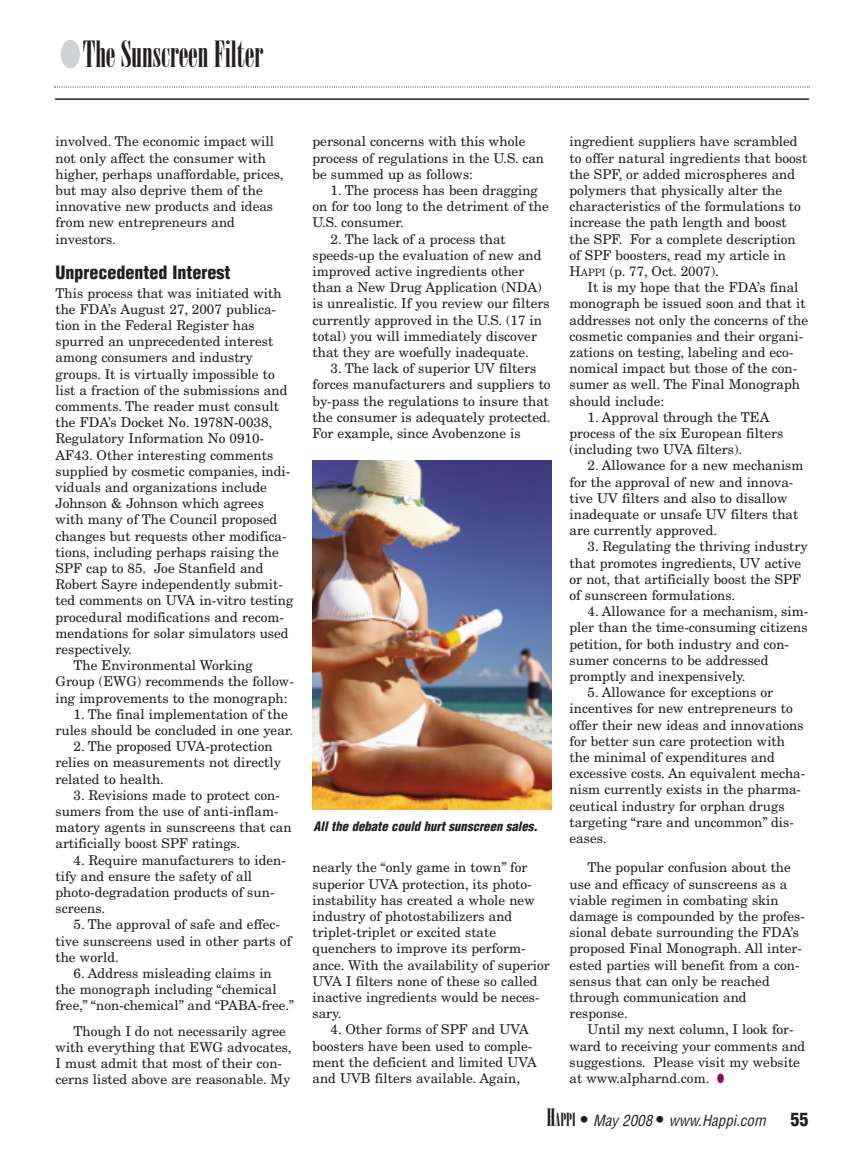
<style>
.page{position:relative;width:864px;height:1161px;background:#fff}
.page>*{position:absolute;margin:0;border:0;box-sizing:border-box;transform-origin:0 0}
.t1{font:36px "Onyx MT Std";color:#231f20}
.t2{font:900 condensed 18px "Helvetica LT Std";color:#231f20}
.t3{font:italic condensed 15px "Helvetica LT Std";color:#231f20}
.t4{font:13.5px/16.2px "New Century Schlbk LT Std";color:#231f20}
.t5{font:italic 900 condensed 12.75px "Helvetica LT Std";color:#231f20}
.s1{font-size:117px;color:#d1d2d4}
.s2{font-size:10.2px}
.s3{color:#950058}
.s4{font-family:"Onyx MT Std";font-style:normal;font-stretch:normal;font-size:24px}
.s5{font-family:"Onyx MT Std";font-style:normal;font-stretch:normal;font-size:18px}
.s6{font-weight:900;font-style:normal;font-size:18px}
</style>
<div class="page">
<hr style="left:55px;top:98px;width:754px;height:2px;background:#231f20">
<svg style="left:54px;top:86px;width:756px;height:2px"></svg>
<img style="left:312px;top:460px;width:240px;height:350px">
<h1 class="t1" style="left:56px;top:41px;width:209px"><span class="s1">•</span>The Sunscreen Filter</h1>
<p class="t4" style="left:55px;top:135px;width:230px">involved. The economic impact will not only affect the consumer with higher, perhaps unaffordable, prices, but may also deprive them of the innovative new products and ideas from new entrepreneurs and investors.</p>
<h2 class="t2" style="left:56px;top:266px;width:176px">Unprecedented Interest</h2>
<p class="t4" style="left:56px;top:286px;width:228px">This process that was initiated with</p>
<p class="t4" style="left:56px;top:302px;width:222px">the FDA’s August 27, 2007 publica-</p>
<p class="t4" style="left:56px;top:318px;width:201px">tion in the Federal Register has</p>
<p class="t4" style="left:56px;top:335px;width:219px">spurred an unprecedented interest</p>
<p class="t4" style="left:56px;top:351px;width:199px">among consumers and industry</p>
<p class="t4" style="left:55px;top:367px;width:221px">groups. It is virtually impossible to</p>
<p class="t4" style="left:56px;top:383px;width:233px">list a fraction of the submissions and</p>
<p class="t4" style="left:56px;top:399px;width:225px">comments. The reader must consult</p>
<p class="t4" style="left:56px;top:416px;width:218px">the FDA’s Docket No. 1978N-0038,</p>
<p class="t4" style="left:55px;top:432px;width:210px">Regulatory Information No 0910-</p>
<p class="t4" style="left:55px;top:448px;width:219px">AF43. Other interesting comments</p>
<p class="t4" style="left:55px;top:464px;width:236px">supplied by cosmetic companies, indi-</p>
<p class="t4" style="left:56px;top:480px;width:213px">viduals and organizations include</p>
<p class="t4" style="left:56px;top:497px;width:210px">Johnson &amp; Johnson which agrees</p>
<p class="t4" style="left:56px;top:513px;width:223px">with many of The Council proposed</p>
<p class="t4" style="left:56px;top:529px;width:233px">changes but requests other modifica-</p>
<p class="t4" style="left:55px;top:545px;width:225px">tions, including perhaps raising the</p>
<p class="t4" style="left:55px;top:561px;width:210px">SPF cap to 85. Joe Stanfield and</p>
<p class="t4" style="left:55px;top:578px;width:229px">Robert Sayre independently submit-</p>
<p class="t4" style="left:55px;top:594px;width:239px">ted comments on UVA in-vitro testing</p>
<p class="t4" style="left:55px;top:610px;width:230px">procedural modifications and recom-</p>
<p class="t4" style="left:55px;top:626px;width:235px">mendations for solar simulators used</p>
<p class="t4" style="left:55px;top:642px;width:78px">respectively.</p>
<p class="t4" style="left:73px;top:659px;width:181px">The Environmental Working</p>
<p class="t4" style="left:55px;top:675px;width:240px">Group (EWG) recommends the follow-</p>
<p class="t4" style="left:55px;top:691px;width:233px">ing improvements to the monograph:</p>
<p class="t4" style="left:55px;top:707px;width:239px;text-indent:18px">1. The final implementation of the rules should be concluded in one year.</p>
<p class="t4" style="left:55px;top:740px;width:227px;text-indent:18px">2. The proposed UVA-protection relies on measurements not directly related to health.</p>
<p class="t4" style="left:55px;top:788px;width:238px;text-indent:18px">3. Revisions made to protect con&shy;sumers from the use of anti-inflam&shy;matory agents in sunscreens that can artificially boost SPF ratings.</p>
<p class="t4" style="left:55px;top:853px;width:232px;text-indent:18px">4. Require manufacturers to iden&shy;tify and ensure the safety of all photo-degradation products of sun&shy;screens.</p>
<p class="t4" style="left:55px;top:918px;width:237px;text-indent:18px">5. The approval of safe and effec&shy;tive sunscreens used in other parts of the world.</p>
<p class="t4" style="left:56px;top:966px;width:240px;text-indent:18px">6. Address misleading claims in the monograph including “chemical free,” “non-chemical” and “PABA-free.”</p>
<p class="t4" style="left:56px;top:1024px;width:238px;text-indent:18px">Though I do not necessarily agree with everything that EWG advocates, I must admit that most of their con&shy;cerns listed above are reasonable. My</p>
<p class="t4" style="left:313px;top:135px;width:233px">personal concerns with this whole process of regulations in the U.S. can be summed up as follows:</p>
<p class="t4" style="left:313px;top:183px;width:238px;text-indent:18px">1. The process has been dragging on for too long to the detriment of the<br>U.S. consumer.</p>
<p class="t4" style="left:313px;top:232px;width:239px;text-indent:18px">2. The lack of a process that speeds-up the evaluation of new and improved active ingredients other than a New Drug Application (NDA) is unrealistic. If you review our filters currently approved in the U.S. (17 in total) you will immediately discover that they are woefully inadequate.</p>
<p class="t4" style="left:313px;top:362px;width:240px;text-indent:18px">3. The lack of superior UV filters forces manufacturers and suppliers to by-pass the regulations to insure that the consumer is adequately protected.<br>For example, since Avobenzone is</p>
<p class="t5" style="left:314px;top:822px;width:226px">All the debate could hurt sunscreen sales.</p>
<p class="t4" style="left:313px;top:861px;width:239px">nearly the “only game in town” for superior UVA protection, its photo&shy;instability has created a whole new industry of photostabilizers and triplet-triplet or excited state quenchers to improve its perform&shy;ance. With the availability of superior<br>UVA I filters none of these so called inactive ingredients would be neces&shy;sary.</p>
<p class="t4" style="left:313px;top:1023px;width:226px;text-indent:18px">4. Other forms of SPF and UVA boosters have been used to comple&shy;ment the deficient and limited UVA and UVB filters available. Again,</p>
<p class="t4" style="left:570px;top:135px;width:239px">ingredient suppliers have scrambled to offer natural ingredients that boost the SPF, or added microspheres and polymers that physically alter the characteristics of the formulations to increase the path length and boost the SPF. For a complete description of SPF boosters, read my article in H<span class="s2">APPI</span> (p. 77, Oct. 2007).</p>
<p class="t4" style="left:570px;top:281px;width:240px;text-indent:18px">It is my hope that the FDA’s final monograph be issued soon and that it addresses not only the concerns of the cosmetic companies and their organi&shy;zations on testing, labeling and eco&shy;nomical impact but those of the con&shy;sumer as well. The Final Monograph should include:</p>
<p class="t4" style="left:570px;top:410px;width:215px;text-indent:18px">1. Approval through the TEA process of the six European filters (including two UVA filters).</p>
<p class="t4" style="left:570px;top:459px;width:236px;text-indent:18px">2. Allowance for a new mechanism for the approval of new and innova&shy;tive UV filters and also to disallow inadequate or unsafe UV filters that are currently approved.</p>
<p class="t4" style="left:570px;top:540px;width:240px;text-indent:18px">3. Regulating the thriving industry that promotes ingredients, UV active or not, that artificially boost the SPF of sunscreen formulations.</p>
<p class="t4" style="left:570px;top:605px;width:240px;text-indent:18px">4. Allowance for a mechanism, sim&shy;pler than the time-consuming citizens petition, for both industry and con&shy;sumer concerns to be addressed promptly and inexpensively.</p>
<p class="t4" style="left:570px;top:686px;width:237px;text-indent:18px">5. Allowance for exceptions or incentives for new entrepreneurs to offer their new ideas and innovations for better sun care protection with the minimal of expenditures and excessive costs. An equivalent mecha&shy;nism currently exists in the pharma&shy;ceutical industry for orphan drugs targeting “rare and uncommon” dis&shy;eases.</p>
<p class="t4" style="left:570px;top:861px;width:237px;text-indent:18px">The popular confusion about the use and efficacy of sunscreens as a viable regimen in combating skin damage is compounded by the profes&shy;sional debate surrounding the FDA’s proposed Final Monograph. All inter&shy;ested parties will benefit from a con&shy;sensus that can only be reached through communication and response.</p>
<p class="t4" style="left:570px;top:1023px;width:237px;text-indent:18px">Until my next column, I look for&shy;ward to receiving your comments and suggestions. Please visit my website at www.alpharnd.com. <span class="s3">●</span></p>
<p class="t3" style="left:546px;top:1115px;width:221px"><span class="s4">H</span><span class="s5">APPI</span> <span class="s6">•</span> May 2008 <span class="s6">•</span> www.Happi.com</p>
<h2 class="t2" style="left:790px;top:1113px;width:19px">55</h2>
</div>
